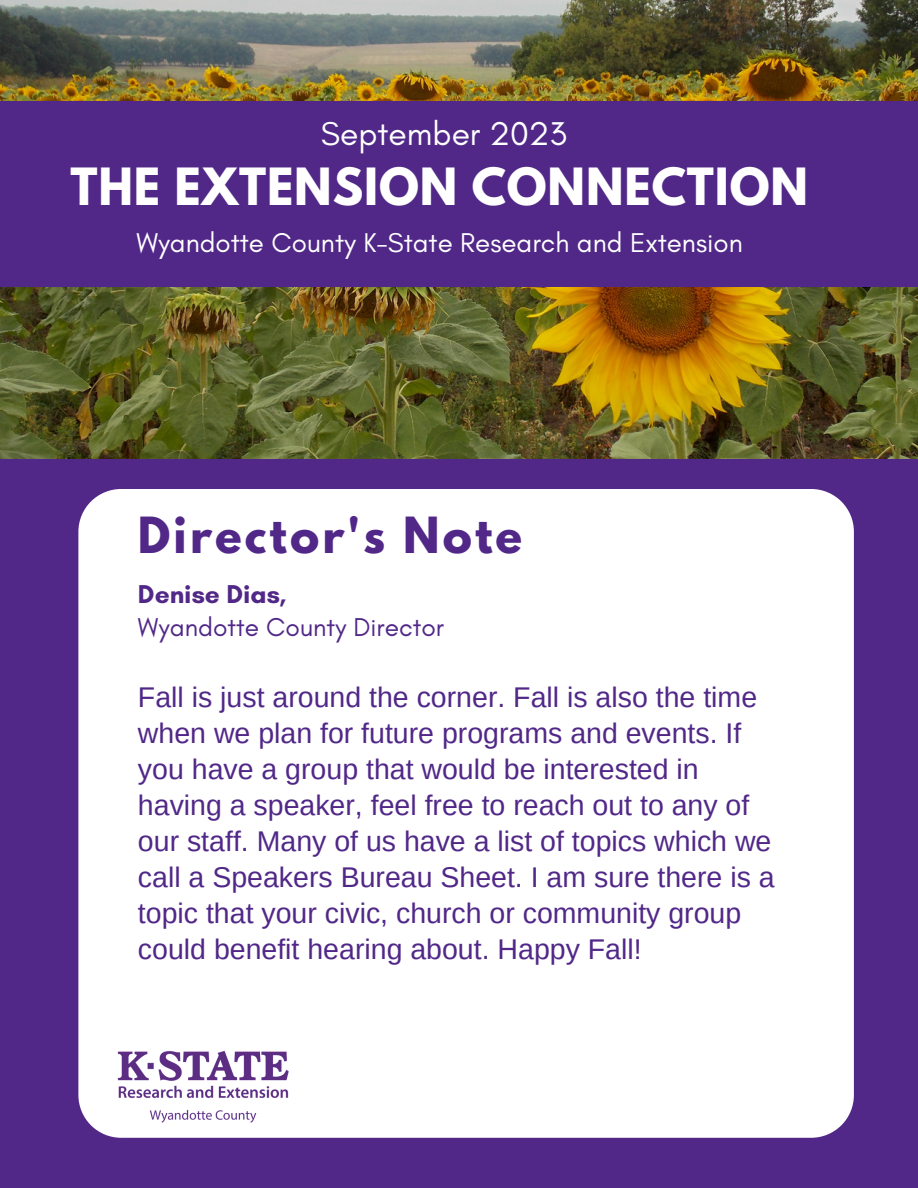
<style>
.page{position:relative;width:918px;height:1188px;background:#512888}
.page>*{position:absolute;margin:0;border:0;box-sizing:border-box;transform-origin:0 0}
.t1{font:700 45.45px "League Spartan";letter-spacing:.02em;color:#fff}
.t2{font:700 44.1px "League Spartan";letter-spacing:.07em;color:#512888}
.t3{font:33.6px "Glacial Indifference";color:#fff}
.t4{font:28.5px/36px "Arimo";color:#512888}
.t5{font:27.75px "Glacial Indifference";color:#fff}
.t6{font:26.25px "Glacial Indifference";color:#512888}
.t7{font:700 26.25px "Glacial Indifference";color:#512888}
</style>
<div class="page">
<img style="left:0;top:0;width:918px;height:459px">
<div style="left:0;top:102px;width:918px;height:184px;background:#512888"></div>
<div style="left:78px;top:489px;width:776px;height:649px;background:#fff"></div>
<img style="left:92px;top:1004px;width:223px;height:134px">
<p class="t3" style="left:321px;top:113px;width:248px">September 2023</p>
<p class="t1" style="left:70px;top:164px;width:739px">THE EXTENSION CONNECTION</p>
<p class="t5" style="left:137px;top:226px;width:608px">Wyandotte County K-State Research and Extension</p>
<p class="t2" style="left:138px;top:513px;width:386px">Director's Note</p>
<p class="t7" style="left:138px;top:578px;width:150px">Denise Dias,</p>
<p class="t6" style="left:138px;top:611px;width:308px">Wyandotte County Director</p>
<p class="t4" style="left:138px;top:679px;width:638px">Fall is just around the corner. Fall is also the time when we plan for future programs and events. If you have a group that would be interested in having a speaker, feel free to reach out to any of our staff. Many of us have a list of topics which we call a Speakers Bureau Sheet. I am sure there is a topic that your civic, church or community group could benefit hearing about. Happy Fall!</p>
</div>
